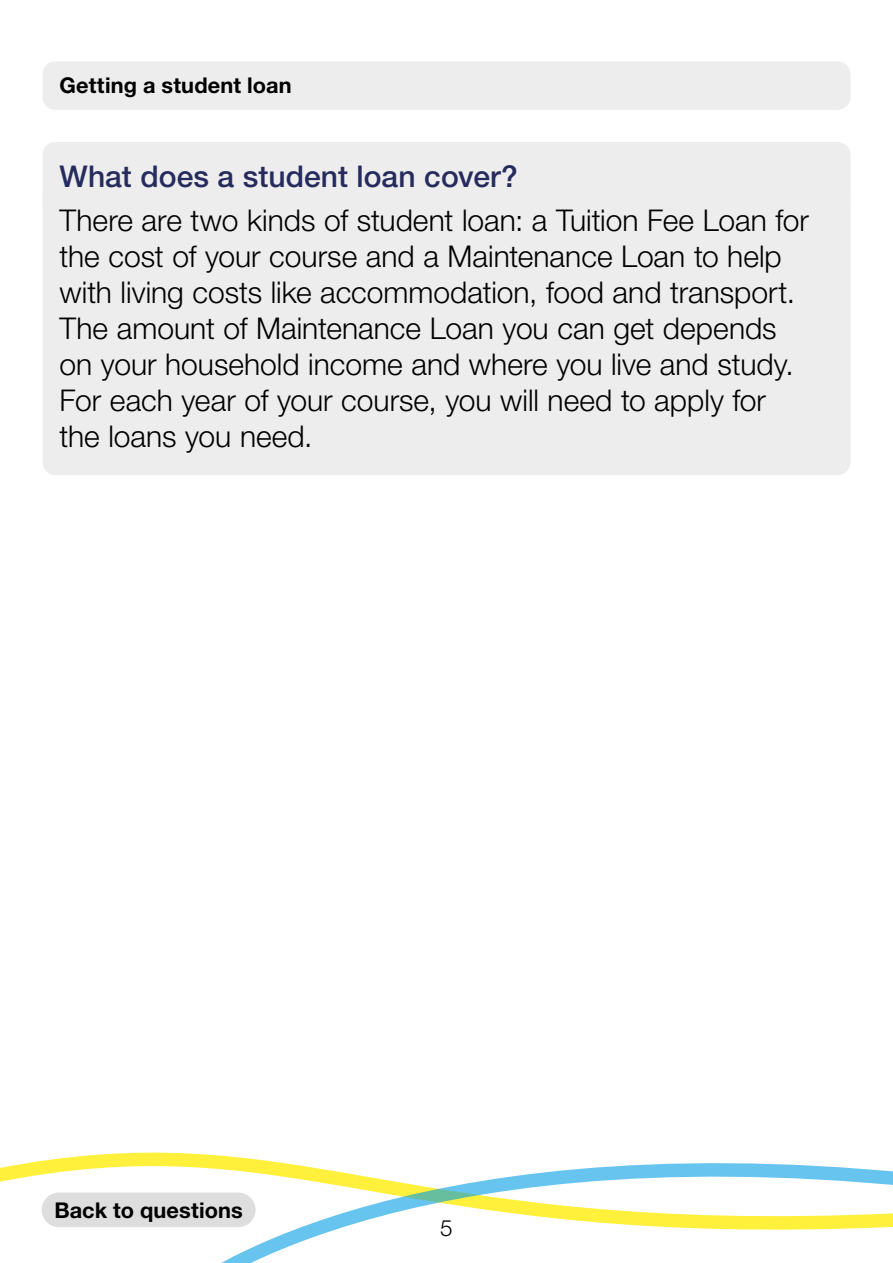
<style>
.page{position:relative;width:893px;height:1263px;background:#fff}
.page>*{position:absolute;margin:0;border:0;box-sizing:border-box;transform-origin:0 0}
.Answer_1{font:300 30px/36px "Helvetica Neue LT Pro";color:#000}
.Question{font:500 30px "Helvetica Neue LT Pro";color:#262b5e}
.t1{font:300 22.5px "Helvetica Neue LT Pro";color:#000}
.t2{font:700 21.75px "Helvetica Neue LT Pro";letter-spacing:.005em;color:#000}
</style>
<div class="page">
<svg style="left:0;top:1152px;width:173px;height:75px"></svg>
<svg style="left:173px;top:1152px;width:720px;height:111px"></svg>
<div style="left:43px;top:61px;width:807px;height:49px;background:#ededed;border-radius:13px"></div>
<div style="left:42px;top:1192px;width:214px;height:35px;background:#dedede;border-radius:17px"></div>
<div style="left:43px;top:142px;width:807px;height:73px;background:#ededed;border-radius:13px"></div>
<div style="left:43px;top:187px;width:807px;height:288px;background:#ededed;border-radius:13px"></div>
<p class="t2" style="left:60px;top:72px;width:234px">Getting a student loan</p>
<h3 class="Question" style="left:60px;top:158px;width:460px">What does a student loan cover?</h3>
<p class="Answer_1" style="left:60px;top:202px;width:751px">There are two kinds of student loan: a Tuition Fee Loan for the cost of your course and a Maintenance Loan to help with living costs like accommodation, food and transport.<br>The amount of Maintenance Loan you can get depends on your household income and where you live and study.<br>For each year of your course, you will need to apply for the loans you need.</p>
<p class="t2" style="left:54px;top:1196px;width:190px">Back to questions</p>
<p class="t1" style="left:440px;top:1214px;width:14px">5</p>
</div>
